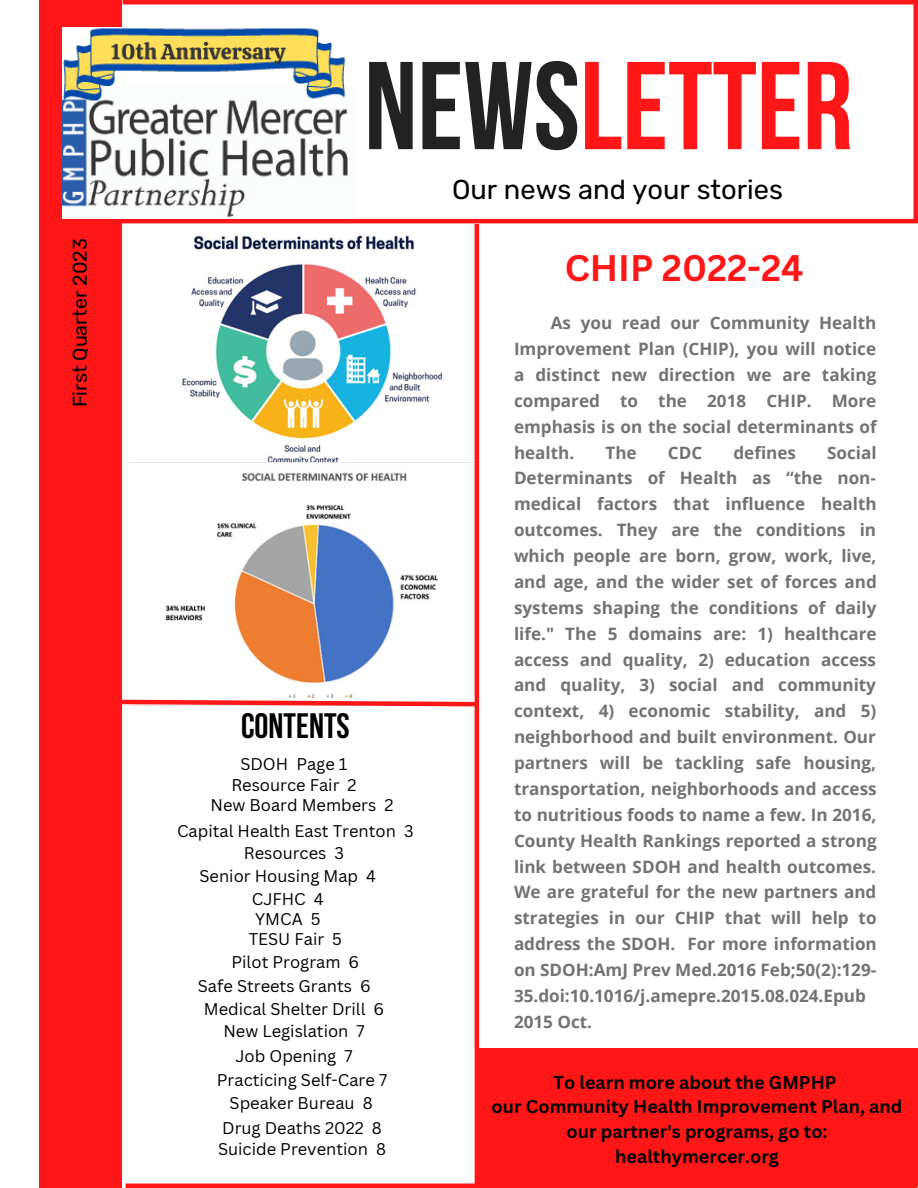
<style>
.page{position:relative;width:918px;height:1188px;background:#fff}
.page>*{position:absolute;margin:0;border:0;box-sizing:border-box;transform-origin:0 0}
.t1{font:700 124.65px "Bebas Neue";color:#ff1616}
.t2{font:700 36px "Canva Sans";color:#ff1616}
.t3{font:700 35.25px "Bebas Neue";color:#000}
.t4{font:27.3px "Rubik";color:#000}
.t5{font:19.8px "Rubik";color:#000}
.t6{font:700 18px/24.8px "Canva Sans";color:#000;text-align:center}
.t7{font:700 17.1px/25.8px "Open Sans";color:#737373;text-align:justify}
.t8{font:16.5px/25.7px "Canva Sans";color:#000}
.s1{color:#222}
</style>
<div class="page">
<div style="left:39px;top:0;width:83px;height:1188px;background:#ff1616"></div>
<img style="left:162px;top:218px;width:283px;height:245px">
<hr style="left:116px;top:219px;width:802px;height:4px;background:#ff1616">
<div style="left:123px;top:0;width:795px;height:5px;background:#ff1616"></div>
<div style="left:913px;top:3px;width:5px;height:217px;background:#ff1616"></div>
<img style="left:165px;top:463px;width:310px;height:234px">
<img style="left:63px;top:27px;width:290px;height:192px">
<svg style="left:122px;top:697px;width:358px;height:12px"></svg>
<hr style="left:475px;top:224px;width:4px;height:964px;background:#ff1616">
<hr style="left:126px;top:1184px;width:792px;height:4px;background:#ff1616">
<div style="left:479px;top:1048px;width:439px;height:138px;background:#ff1616"></div>
<p class="t5" style="left:68px;top:407px;width:170px;rotate:-90deg">First Quarter 2023</p>
<h1 class="t1" style="left:364px;top:56px;width:490px"><span class="s1">NEWS</span>LETTER</h1>
<h3 class="t4" style="left:452px;top:174px;width:332px">Our news and your stories</h3>
<h3 class="t3" style="left:241px;top:712px;width:110px">CONTENTS</h3>
<p class="t8" style="left:240px;top:751px;width:109px">SDOH Page 1</p>
<p class="t8" style="left:231px;top:772px;width:127px">Resource Fair 2</p>
<p class="t8" style="left:177px;top:792px;width:238px;text-indent:33px">New Board Members 2<br>Capital Health East Trenton 3</p>
<p class="t8" style="left:244px;top:840px;width:102px">Resources 3</p>
<p class="t8" style="left:200px;top:863px;width:178px">Senior Housing Map 4</p>
<p class="t8" style="left:252px;top:885px;width:74px">CJFHC 4</p>
<p class="t8" style="left:249px;top:908px;width:95px;line-height:20.2px;text-indent:7px">YMCA 5<br>TESU Fair 5</p>
<p class="t8" style="left:198px;top:949px;width:174px;line-height:24.8px;text-indent:34px">Pilot Program 6<br>Safe Streets Grants 6</p>
<p class="t8" style="left:204px;top:995px;width:182px">Medical Shelter Drill 6</p>
<p class="t8" style="left:223px;top:1018px;width:143px">New Legislation 7</p>
<p class="t8" style="left:235px;top:1043px;width:119px">Job Opening 7</p>
<p class="t8" style="left:217px;top:1067px;width:172px">Practicing Self-Care 7</p>
<p class="t8" style="left:230px;top:1089px;width:145px">Speaker Bureau 8</p>
<p class="t8" style="left:218px;top:1136px;width:170px">Suicide Prevention 8</p>
<p class="t8" style="left:222px;top:1114px;width:161px">Drug Deaths 2022 8</p>
<h2 class="t2" style="left:565px;top:243px;width:240px">CHIP 2022-24</h2>
<p class="t7" style="left:514px;top:310px;width:364px;text-indent:37px">As you read our Community Health Improvement Plan (CHIP), you will notice a distinct new direction we are taking compared to the 2018 CHIP. More emphasis is on the social determinants of health.</p>
<p class="t7" style="left:606px;top:439px;width:33px">The</p>
<p class="t7" style="left:668px;top:439px;width:36px">CDC</p>
<p class="t7" style="left:733px;top:439px;width:64px">defines</p>
<p class="t7" style="left:514px;top:439px;width:364px;text-align:left;text-indent:313px">Social Determinants of Health as “the non&shy;medical factors that influence health outcomes. They are the conditions in which people are born, grow, work, live, and age, and the wider set of forces and systems shaping the conditions of daily life." The 5 domains are: 1) healthcare access and quality, 2) education access and quality, 3) social and community context, 4) economic stability, and 5) neighborhood and built environment. Our partners will be tackling safe housing, transportation, neighborhoods and access to nutritious foods to name a few. In 2016, County Health Rankings reported a strong link between SDOH and health outcomes.<br>We are grateful for the new partners and strategies in our CHIP that will help to address the SDOH. For more information on SDOH:AmJ Prev Med.2016 Feb;50(2):129- 35.doi:10.1016/j.amepre.2015.08.024.Epub 2015 Oct.</p>
<p class="t6" style="left:492px;top:1069px;width:412px">To learn more about the GMPHP<br>our Community Health Improvement Plan, and our partner's programs, go to: healthymercer.org</p>
</div>
